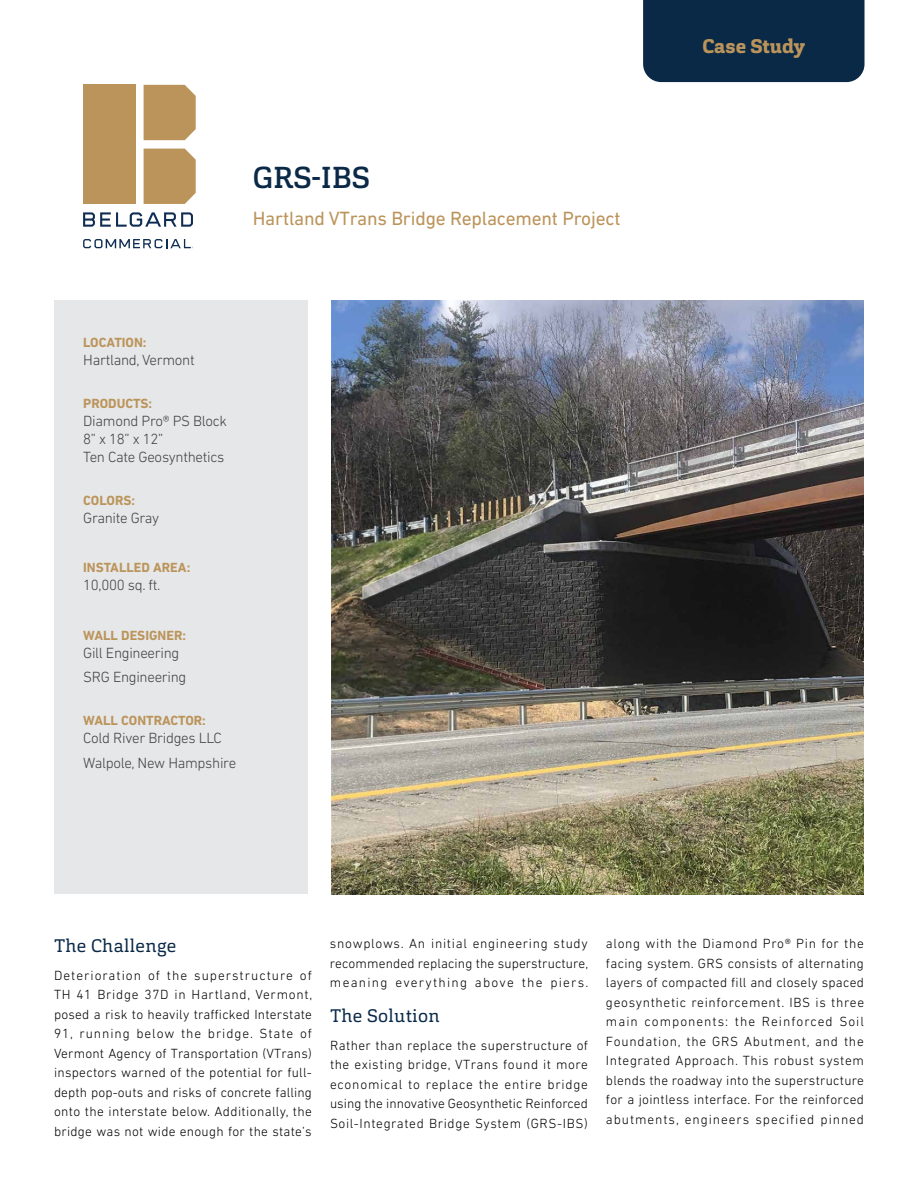
<style>
.page{position:relative;width:918px;height:1188px;background:#fff}
.page>*{position:absolute;margin:0;border:0;box-sizing:border-box;transform-origin:0 0}
.t1{font:500 30px "Cargan";letter-spacing:.01em;color:#0a2947}
.t2{font:19.5px "DIN Next LT Pro";letter-spacing:-.01em;color:#bb945b}
.t3{font:800 19.5px "Cargan";color:#bb945b}
.t4{font:18px "Cargan";letter-spacing:.02em;color:#0a2947}
.t5{font:300 15px/18px "DIN Next LT Pro";letter-spacing:-.02em;color:#414142}
.t6{font:300 13.5px/19.5px "DIN Next LT Pro";letter-spacing:.03em;color:#000;text-align:justify}
.t7{font:700 13.5px "DIN Next LT Pro";color:#bb945b}
</style>
<div class="page">
<div style="left:643px;top:0;width:222px;height:82px;background:#0a2947"></div>
<div style="left:54px;top:300px;width:254px;height:594px;background:#e6e7e8"></div>
<img style="left:331px;top:300px;width:532px;height:594px">
<div style="left:144px;top:85px;width:52px;height:55px;background:#bb945b"></div>
<div style="left:144px;top:149px;width:52px;height:55px;background:#bb945b"></div>
<div style="left:83px;top:85px;width:52px;height:119px;background:#bb945b"></div>
<svg style="left:83px;top:212px;width:110px;height:15px"></svg>
<svg style="left:83px;top:239px;width:110px;height:9px"></svg>
<h1 class="t1" style="left:253px;top:158px;width:118px">GRS-IBS</h1>
<h2 class="t2" style="left:253px;top:207px;width:369px">Hartland VTrans Bridge Replacement Project</h2>
<p class="t7" style="left:83px;top:334px;width:65px">LOCATION:</p>
<p class="t5" style="left:83px;top:351px;width:113px">Hartland, Vermont</p>
<p class="t7" style="left:83px;top:395px;width:71px">PRODUCTS:</p>
<p class="t5" style="left:83px;top:411px;width:145px">Diamond Pro® PS Block<br>8” x 18” x 12”<br>Ten Cate Geosynthetics</p>
<p class="t7" style="left:83px;top:492px;width:53px">COLORS:</p>
<p class="t5" style="left:83px;top:508px;width:78px">Granite Gray</p>
<p class="t7" style="left:83px;top:560px;width:109px">INSTALLED AREA:</p>
<p class="t5" style="left:83px;top:576px;width:79px">10,000 sq. ft.</p>
<p class="t7" style="left:83px;top:627px;width:104px">WALL DESIGNER:</p>
<p class="t5" style="left:83px;top:640px;width:105px;line-height:24.8px">Gill Engineering<br>SRG Engineering</p>
<p class="t7" style="left:83px;top:713px;width:124px">WALL CONTRACTOR:</p>
<p class="t5" style="left:83px;top:725px;width:154px;line-height:24.8px">Cold River Bridges LLC<br>Walpole, New Hampshire</p>
<h2 class="t3" style="left:703px;top:33px;width:104px">Case Study</h2>
<h3 class="t4" style="left:54px;top:934px;width:124px">The Challenge</h3>
<p class="t6" style="left:54px;top:965px;width:260px">Deterioration of the superstructure of TH 41 Bridge 37D in Hartland, Vermont, posed a risk to heavily trafficked Interstate 91, running below the bridge. State of Vermont Agency of Transportation (VTrans) inspectors warned of the potential for full&shy;depth pop-outs and risks of concrete falling onto the interstate below. Additionally, the bridge was not wide enough for the state’s</p>
<p class="t6" style="left:330px;top:934px;width:260px">snowplows. An initial engineering study recommended replacing the superstructure, meaning everything above the piers.</p>
<h3 class="t4" style="left:330px;top:1004px;width:111px">The Solution</h3>
<p class="t6" style="left:330px;top:1035px;width:260px">Rather than replace the superstructure of the existing bridge, VTrans found it more economical to replace the entire bridge using the innovative Geosynthetic Reinforced Soil-Integrated Bridge System (GRS-IBS)</p>
<p class="t6" style="left:606px;top:934px;width:260px">along with the Diamond Pro® Pin for the facing system. GRS consists of alternating layers of compacted fill and closely spaced geosynthetic reinforcement. IBS is three main components: the Reinforced Soil Foundation, the GRS Abutment, and the Integrated Approach. This robust system blends the roadway into the superstructure for a jointless interface. For the reinforced abutments, engineers specified pinned</p>
</div>
